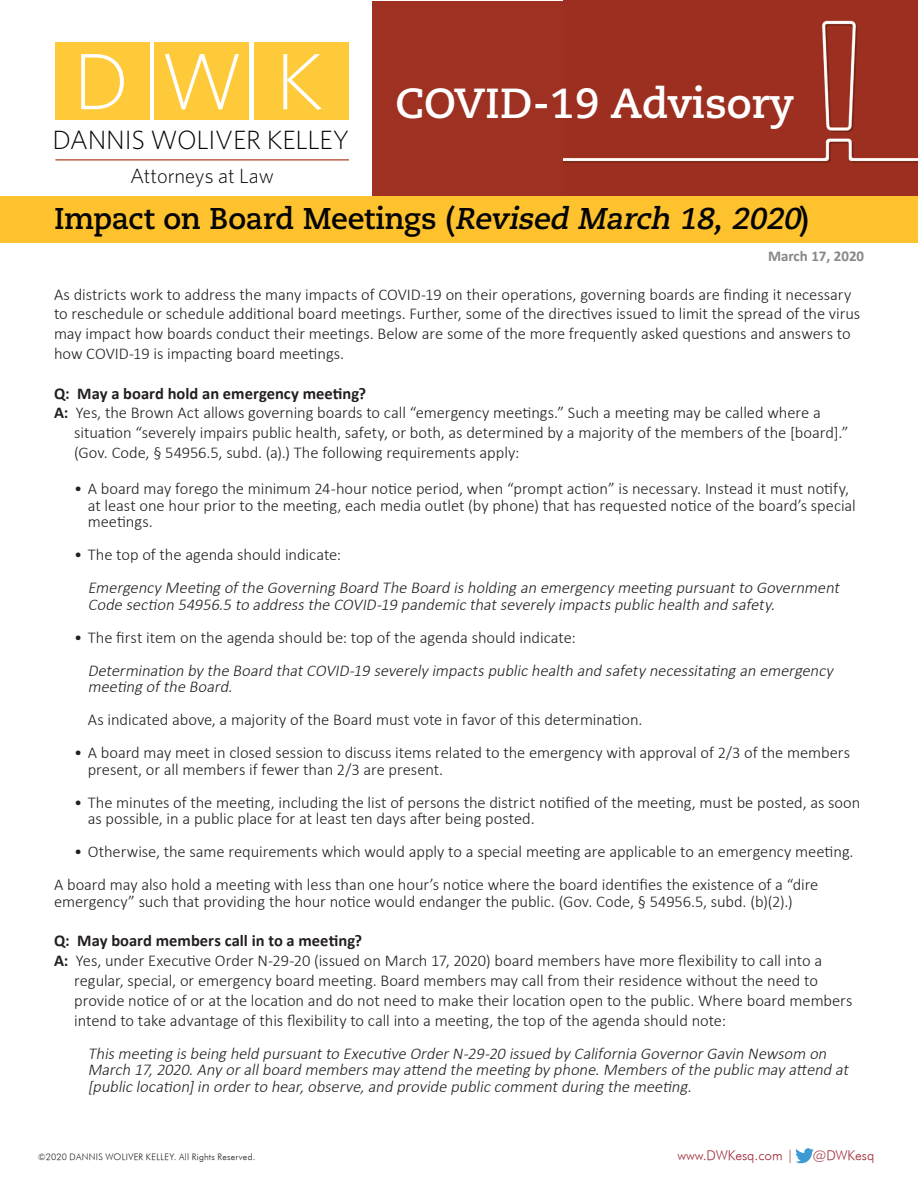
<style>
.page{position:relative;width:918px;height:1188px;background:#fff}
.page>*{position:absolute;margin:0;border:0;box-sizing:border-box;transform-origin:0 0}
.t1{font:700 42px "Caecilia LT Std";color:#fff}
.t2{font:700 30px "Caecilia LT Std";letter-spacing:-.015em;color:#040503}
.t3{font:300 26.4px "Whitney";letter-spacing:-.01em;color:#040503}
.t4{font:300 20.55px "Whitney";letter-spacing:-.005em;color:#040503}
.t5{font:300 16.5px/16.5px "Calibri";letter-spacing:-.005em;color:#231f20}
.t6{font:italic 300 16.5px/16.5px "Calibri";color:#231f20}
.t7{font:700 16.5px "Calibri";color:#231f20}
.t8{font:700 15px "Calibri";color:#888787}
.t9{font:italic 13.5px "Futura";color:#9f2d3c}
.t10{font:italic 9px "Futura";letter-spacing:.03em;color:#231f20}
.s1{font-style:italic}
.s2{font-weight:700}
</style>
<div class="page">
<div style="left:372px;top:1px;width:192px;height:196px;background:#9e3121"></div>
<img style="left:795px;top:1148px;width:19px;height:16px">
<div style="left:564px;top:0;width:354px;height:197px;background:#9d2f20"></div>
<div style="left:55px;top:43px;width:94px;height:77px;background:#feca39"></div>
<div style="left:255px;top:43px;width:94px;height:77px;background:#feca39"></div>
<div style="left:155px;top:43px;width:94px;height:77px;background:#feca39"></div>
<svg style="left:81px;top:54px;width:43px;height:55px"></svg>
<svg style="left:165px;top:54px;width:74px;height:55px"></svg>
<svg style="left:283px;top:54px;width:39px;height:56px"></svg>
<hr style="left:55px;top:159px;width:294px;height:1px;background:#ae4224">
<div style="left:0;top:197px;width:918px;height:46px;background:#fdc22d"></div>
<h3 class="t3" style="left:53px;top:125px;width:298px">DANNIS WOLIVER KELLEY</h3>
<p class="t4" style="left:130px;top:164px;width:145px">Attorneys at Law</p>
<h1 class="t1" style="left:395px;top:79px;width:401px">COVID-19 Advisory</h1>
<h2 class="t2" style="left:54px;top:201px;width:757px">Impact on Board Meetings (<span class="s1">Revised March 18, 2020</span>)</h2>
<p class="t8" style="left:768px;top:246px;width:98px">March 17, 2020</p>
<p class="t5" style="left:54px;top:284px;width:808px;line-height:19.8px">As districts work to address the many impacts of COVID-19 on their operations, governing boards are finding it necessary to reschedule or schedule additional board meetings. Further, some of the directives issued to limit the spread of the virus may impact how boards conduct their meetings. Below are some of the more frequently asked questions and answers to how COVID-19 is impacting board meetings.</p>
<p class="t7" style="left:54px;top:383px;width:314px">Q: May a board hold an emergency meeting?</p>
<p class="t5" style="left:54px;top:404px;width:768px"><span class="s2">A:</span> Yes, the Brown Act allows governing boards to call “emergency meetings.” Such a meeting may be called where a</p>
<p class="t5" style="left:74px;top:424px;width:776px">situation “severely impairs public health, safety, or both, as determined by a majority of the members of the [board].”</p>
<p class="t5" style="left:74px;top:444px;width:447px">(Gov. Code, § 54956.5, subd. (a).) The following requirements apply:</p>
<p class="t5" style="left:88px;top:480px;width:770px;text-indent:-13px">• A board may forego the minimum 24-hour notice period, when “prompt action” is necessary. Instead it must notify, at least one hour prior to the meeting, each media outlet (by phone) that has requested notice of the board’s special meetings.</p>
<p class="t5" style="left:74px;top:546px;width:269px">• The top of the agenda should indicate:</p>
<p class="t6" style="left:88px;top:579px;width:756px">Emergency Meeting ofthe Governing Board The Board isholding an emergency meeting pursuantto Government<br>Code section 54956.5 to addressthe COVID-19 pandemic thatseverely impactspublic health and safety.</p>
<p class="t5" style="left:74px;top:629px;width:503px">• The first item on the agenda should be: top of the agenda should indicate:</p>
<p class="t6" style="left:88px;top:662px;width:750px">Determination by the Board thatCOVID-19 severely impactspublic health and safety necessitating an emergency meeting ofthe Board.</p>
<p class="t5" style="left:88px;top:711px;width:556px">As indicated above, a majority of the Board must vote in favor of this determination.</p>
<p class="t5" style="left:88px;top:744px;width:764px;text-indent:-13px">• A board may meet in closed session to discuss items related to the emergency with approval of 2/3 of the members present, or all members if fewer than 2/3 are present.</p>
<p class="t5" style="left:88px;top:794px;width:774px;text-indent:-13px">• The minutes of the meeting, including the list of persons the district notified of the meeting, must be posted, as soon as possible, in a public place for at least ten days after being posted.</p>
<p class="t5" style="left:54px;top:835px;width:801px;line-height:33px;text-indent:20px">• Otherwise, the same requirements which would apply to a special meeting are applicable to an emergency meeting.<br>A board may also hold a meeting with less than one hour’s notice where the board identifies the existence of a “dire</p>
<p class="t5" style="left:54px;top:893px;width:740px">emergency” such that providing the hour notice would endanger the public. (Gov. Code, § 54956.5, subd. (b)(2).)</p>
<p class="t7" style="left:54px;top:930px;width:310px">Q: May board members call in to a meeting?</p>
<p class="t5" style="left:54px;top:952px;width:770px"><span class="s2">A:</span> Yes, under Executive Order N-29-20 (issued on March 17, 2020) board members have more flexibility to call into a</p>
<p class="t5" style="left:74px;top:972px;width:745px">regular, special, or emergency board meeting. Board members may call from their residence without the need to</p>
<p class="t5" style="left:74px;top:992px;width:780px">provide notice of or at the location and do not need to make their location open to the public. Where board members</p>
<p class="t5" style="left:74px;top:1012px;width:653px">intend to take advantage of this flexibility to call into a meeting, the top of the agenda should note:</p>
<p class="t6" style="left:88px;top:1045px;width:766px">Thismeeting isbeing held pursuantto Executive OrderN-29-20 issued by California GovernorGavin Newsom on<br>March 17,2020.Any orallboard membersmay attend the meeting by phone.Membersofthe public may attend at [public location]in orderto hear,observe,and provide public commentduring the meeting.</p>
<p class="t10" style="left:38px;top:1152px;width:219px">©2020 DANNIS WOLIVER KELLEY. All Rights Reserved.</p>
<p class="t9" style="left:677px;top:1147px;width:117px">www.DWKesq.com |</p>
<p class="t9" style="left:813px;top:1147px;width:63px">@DWKesq</p>
</div>
